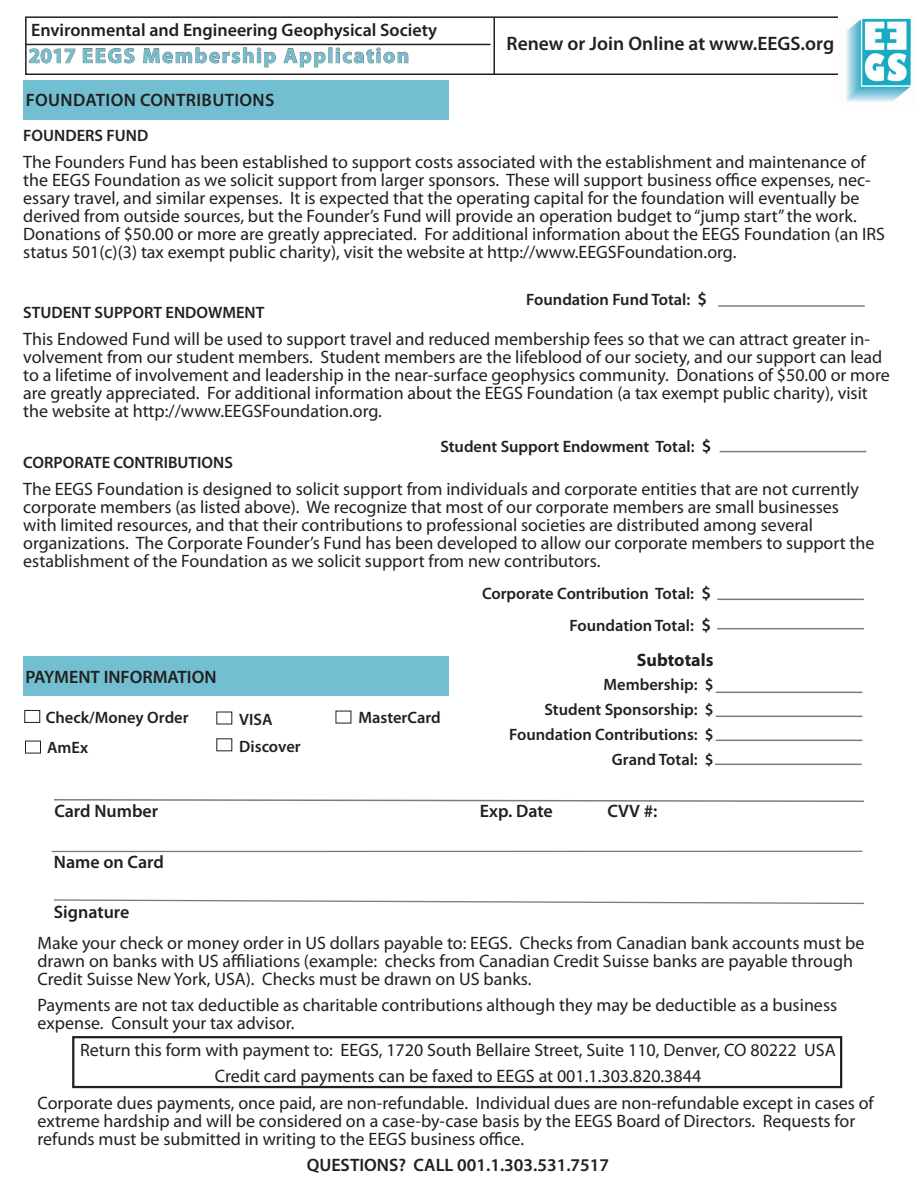
<style>
.page{position:relative;width:918px;height:1188px;background:#fff}
.page>*{position:absolute;margin:0;border:0;box-sizing:border-box;transform-origin:0 0}
.Head{font:700 21px "Myriad Pro";letter-spacing:.08em;color:#72bfd1}
.t1{font:600 19.5px "Myriad Pro";color:#231f20}
.t2{font:18px/18px "Myriad Pro";color:#231f20}
.Head-2{font:600 18px "Myriad Pro";color:#231f20}
.Head-3{font:600 18px "Myriad Pro";letter-spacing:.02em;color:#231f20}
.t3{font:700 18px "Myriad Pro";color:#231f20}
.t4{font:600 16.5px "Myriad Pro";color:#231f20}
.t5{font:600 16.5px "Myriad Pro";color:#231f20}
.s1{font-size:18px}
.s2{color:#fff}
</style>
<div class="page">
<div style="left:25px;top:16px;width:827px;height:59px;border:2px solid #231f20"></div>
<hr style="left:493px;top:17px;width:2px;height:58px;background:#231f20">
<hr style="left:25px;top:44px;width:465px;height:1px;background:#231f20">
<img style="left:838px;top:16px;width:73px;height:86px">
<div style="left:23px;top:656px;width:426px;height:39px;background:#72bfd1"></div>
<div style="left:25px;top:710px;width:15px;height:13px;border:1px solid #231f20"></div>
<div style="left:23px;top:80px;width:426px;height:39px;background:#72bfd1"></div>
<div style="left:25px;top:741px;width:16px;height:12px;border:1px solid #231f20"></div>
<hr style="left:720px;top:451px;width:146px;height:1px;background:#7a7c7f">
<hr style="left:717px;top:599px;width:147px;height:1px;background:#7a7c7f">
<hr style="left:717px;top:628px;width:147px;height:1px;background:#7a7c7f">
<svg style="left:54px;top:899px;width:810px;height:5px"></svg>
<svg style="left:54px;top:799px;width:810px;height:3px"></svg>
<hr style="left:52px;top:851px;width:811px;height:1px;background:#7a7c7f">
<div style="left:72px;top:1036px;width:770px;height:52px;border:2px solid #231f20"></div>
<hr style="left:718px;top:305px;width:147px;height:2px;background:#7a7c7f">
<hr style="left:716px;top:740px;width:147px;height:1px;background:#7a7c7f">
<hr style="left:716px;top:716px;width:147px;height:1px;background:#7a7c7f">
<hr style="left:716px;top:692px;width:147px;height:1px;background:#7a7c7f">
<hr style="left:715px;top:764px;width:147px;height:1px;background:#7a7c7f">
<svg style="left:28px;top:48px;width:48px;height:16px"></svg>
<svg style="left:83px;top:48px;width:52px;height:16px"></svg>
<svg style="left:143px;top:43px;width:133px;height:25px"></svg>
<svg style="left:283px;top:45px;width:43px;height:23px"></svg>
<div style="left:328px;top:47px;width:4px;height:16px;border:1px solid #7e8083"></div>
<svg style="left:336px;top:48px;width:73px;height:16px"></svg>
<p class="Head-2" style="left:31px;top:18px;width:408px">Environmental and Engineering Geophysical Society</p>
<p class="Head" style="left:29px;top:42px;width:382px">2017 EEGS Membership Application</p>
<p class="t1" style="left:507px;top:31px;width:329px">Renew or Join Online at www.EEGS.org</p>
<p class="Head-3" style="left:26px;top:88px;width:250px">FOUNDATION CONTRIBUTIONS</p>
<p class="t5" style="left:23px;top:125px;width:127px">FOUNDERS FUND</p>
<p class="t2" style="left:23px;top:152px;width:863px">The Founders Fund has been established to support costs associated with the establishment and maintenance of the EEGS Foundation as we solicit support from larger sponsors. These will support business office expenses, nec&shy;essary travel, and similar expenses. It is expected that the operating capital for the foundation will eventually be derived from outside sources, but the Founder’s Fund will provide an operation budget to “jump start” the work.<br>Donations of $50.00 or more are greatly appreciated. For additional information about the EEGS Foundation (an IRS status 501(c)(3) tax exempt public charity), visit the website at http://www.EEGSFoundation.org.</p>
<p class="t4" style="left:526px;top:289px;width:182px">Foundation Fund Total: <span class="s1">$</span></p>
<p class="t4" style="left:23px;top:302px;width:243px">STUDENT SUPPORT ENDOWMENT</p>
<p class="t2" style="left:23px;top:329px;width:868px">This Endowed Fund will be used to support travel and reduced membership fees so that we can attract greater in&shy;volvement from our student members. Student members are the lifeblood of our society, and our support can lead to a lifetime of involvement and leadership in the near-surface geophysics community. Donations of $50.00 or more are greatly appreciated. For additional information about the EEGS Foundation (a tax exempt public charity), visit the website at http://www.EEGSFoundation.org.</p>
<p class="t4" style="left:23px;top:452px;width:211px">CORPORATE CONTRIBUTIONS</p>
<p class="t2" style="left:23px;top:479px;width:853px">The EEGS Foundation is designed to solicit support from individuals and corporate entities that are not currently corporate members (as listed above). We recognize that most of our corporate members are small businesses with limited resources, and that their contributions to professional societies are distributed among several organizations. The Corporate Founder’s Fund has been developed to allow our corporate members to support the establishment of the Foundation as we solicit support from new contributors.</p>
<p class="t4" style="left:440px;top:436px;width:273px">Student Support Endowment Total: <span class="s1">$</span></p>
<p class="Head-2" style="left:26px;top:666px;width:193px">PAYMENT INFORMATION</p>
<p class="t4" style="left:46px;top:707px;width:144px">Check/Money Order</p>
<p class="t4" style="left:239px;top:709px;width:35px">VISA</p>
<p class="t4" style="left:358px;top:707px;width:84px">MasterCard</p>
<p class="t4" style="left:47px;top:737px;width:43px">AmEx</p>
<p class="t4" style="left:239px;top:736px;width:63px">Discover</p>
<p class="t4" style="left:482px;top:583px;width:230px">Corporate Contribution Total: <span class="s1">$</span></p>
<p class="t4" style="left:569px;top:615px;width:143px">Foundation Total: <span class="s1">$</span></p>
<p class="t3" style="left:637px;top:648px;width:78px">Subtotals</p>
<p class="t4" style="left:604px;top:674px;width:112px">Membership: $</p>
<p class="t4" style="left:544px;top:699px;width:171px">Student Sponsorship: $</p>
<p class="t4" style="left:509px;top:724px;width:206px">Foundation Contributions: $</p>
<p class="t4" style="left:612px;top:749px;width:103px">Grand Total: $</p>
<p class="Head-2" style="left:45px;top:800px;width:115px"><span class="s2">S</span>Card Number</p>
<p class="Head-2" style="left:471px;top:800px;width:83px"><span class="s2">L</span>Exp. Date</p>
<p class="Head-2" style="left:45px;top:850px;width:120px"><span class="s2">L</span>Name on Card</p>
<p class="Head-2" style="left:45px;top:900px;width:86px"><span class="s2">L</span>Signature</p>
<p class="t2" style="left:38px;top:933px;width:828px">Make your check or money order in US dollars payable to: EEGS. Checks from Canadian bank accounts must be drawn on banks with US affiliations (example: checks from Canadian Credit Suisse banks are payable through<br>Credit Suisse New York, USA). Checks must be drawn on US banks.</p>
<p class="t2" style="left:38px;top:996px;width:801px">Payments are not tax deductible as charitable contributions although they may be deductible as a business expense. Consult your tax advisor.</p>
<p class="t2" style="left:80px;top:1040px;width:757px">Return this form with payment to: EEGS, 1720 South Bellaire Street, Suite 110, Denver, CO 80222 USA</p>
<p class="t2" style="left:215px;top:1067px;width:488px">Credit card payments can be faxed to EEGS at 001.1.303.820.3844</p>
<p class="t2" style="left:38px;top:1093px;width:838px">Corporate dues payments, once paid, are non-refundable. Individual dues are non-refundable except in cases of extreme hardship and will be considered on a case-by-case basis by the EEGS Board of Directors. Requests for refunds must be submitted in writing to the EEGS business office.</p>
<p class="Head-2" style="left:307px;top:1154px;width:304px">QUESTIONS? CALL 001.1.303.531.7517</p>
<p class="Head-2" style="left:599px;top:800px;width:60px"><span class="s2">L</span>CVV #:</p>
</div>
